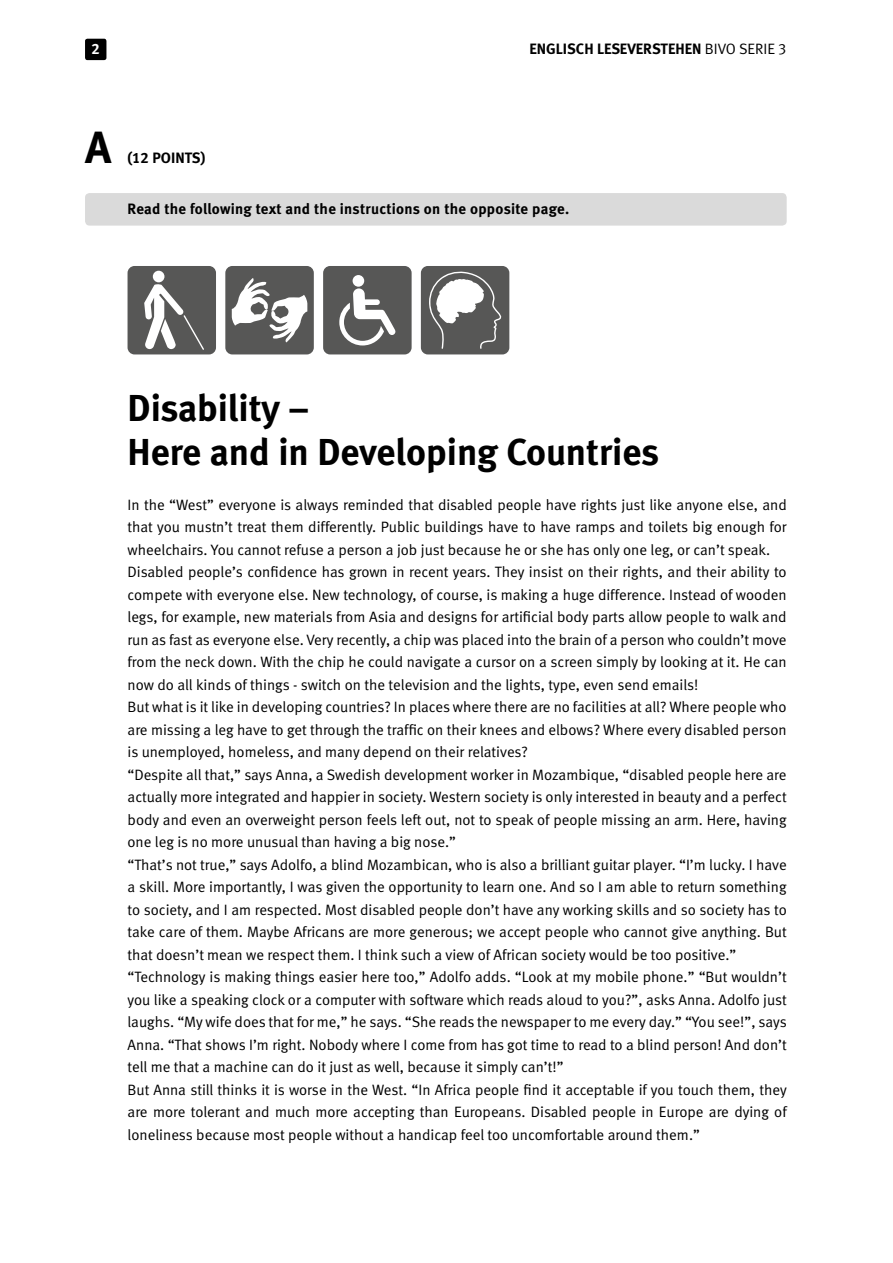
<style>
.page{position:relative;width:893px;height:1263px;background:#fff}
.page>*{position:absolute;margin:0;border:0;box-sizing:border-box;transform-origin:0 0}
.Titel_03{font:45px "Meta Bold LF";color:#000}
.Titel_03-2{font:37.5px/43.5px "Meta Bold LF";color:#000}
.Grundtext{font:15px/22.5px "Meta Normal LF";color:#000;text-align:justify}
.Titel_03-3{font:15px "Meta Bold LF";letter-spacing:.01em;color:#000}
.t1{font:15px "Meta Bold LF";color:#fff}
.s1{font-family:"Meta Normal LF"}
</style>
<div class="page">
<div style="left:85px;top:39px;width:21px;height:21px;background:#000;border-radius:2px"></div>
<div style="left:85px;top:193px;width:702px;height:33px;background:#dadada;border-radius:4px"></div>
<svg style="left:321px;top:264px;width:93px;height:93px"></svg>
<div style="left:323px;top:266px;width:89px;height:88px;background:#575756;border-radius:7px"></div>
<div style="left:353px;top:275px;width:11px;height:12px;background:#fff;border-radius:50%"></div>
<svg style="left:339px;top:288px;width:56px;height:57px"></svg>
<svg style="left:223px;top:264px;width:93px;height:93px"></svg>
<div style="left:225px;top:266px;width:89px;height:88px;background:#575756;border-radius:7px"></div>
<svg style="left:232px;top:278px;width:75px;height:65px"></svg>
<svg style="left:125px;top:264px;width:93px;height:93px"></svg>
<div style="left:128px;top:266px;width:88px;height:88px;background:#575756;border-radius:7px"></div>
<div style="left:153px;top:271px;width:11px;height:11px;background:#fff;border-radius:50%"></div>
<svg style="left:144px;top:284px;width:60px;height:66px"></svg>
<svg style="left:419px;top:264px;width:93px;height:93px"></svg>
<div style="left:421px;top:266px;width:88px;height:88px;background:#575756;border-radius:7px"></div>
<svg style="left:429px;top:271px;width:73px;height:78px"></svg>
<p class="t1" style="left:91px;top:40px;width:10px">2</p>
<p class="Titel_03-3" style="left:529px;top:40px;width:259px">ENGLISCH LESEVERSTEHEN <span class="s1">BIVO SERIE 3</span></p>
<p class="Titel_03" style="left:85px;top:120px;width:28px">A</p>
<p class="Titel_03-3" style="left:128px;top:148px;width:79px">(12 POINTS)</p>
<p class="Titel_03-3" style="left:128px;top:200px;width:443px">Read the following text and the instructions on the opposite page.</p>
<p class="Titel_03-2" style="left:128px;top:386px;width:533px">Disability –<br>Here and in Developing Countries</p>
<p class="Grundtext" style="left:128px;top:493px;width:661px">In the “West” everyone is always reminded that disabled people have rights just like anyone else, and that you mustn’t treat them differently. Public buildings have to have ramps and toilets big enough for wheelchairs. You cannot refuse a person a job just because he or she has only one leg, or can’t speak.</p>
<p class="Grundtext" style="left:128px;top:561px;width:661px">Disabled people’s confidence has grown in recent years. They insist on their rights, and their ability to compete with everyone else. New technology, of course, is making a huge difference. Instead of wooden legs, for example, new materials from Asia and designs for artificial body parts allow people to walk and run as fast as everyone else. Very recently, a chip was placed into the brain of a person who couldn’t move from the neck down. With the chip he could navigate a cursor on a screen simply by looking at it. He can now do all kinds of things - switch on the television and the lights, type, even send emails!</p>
<p class="Grundtext" style="left:128px;top:696px;width:661px">But what is it like in developing countries? In places where there are no facilities at all? Where people who are missing a leg have to get through the traffic on their knees and elbows? Where every disabled person is unemployed, homeless, and many depend on their relatives?</p>
<p class="Grundtext" style="left:128px;top:763px;width:661px">“Despite all that,” says Anna, a Swedish development worker in Mozambique, “disabled people here are actually more integrated and happier in society. Western society is only interested in beauty and a perfect body and even an overweight person feels left out, not to speak of people missing an arm. Here, having one leg is no more unusual than having a big nose.”</p>
<p class="Grundtext" style="left:128px;top:853px;width:661px">“That’s not true,” says Adolfo, a blind Mozambican, who is also a brilliant guitar player. “I’m lucky. I have a skill. More importantly, I was given the opportunity to learn one. And so I am able to return something to society, and I am respected. Most disabled people don’t have any working skills and so society has to take care of them. Maybe Africans are more generous; we accept people who cannot give anything. But that doesn’t mean we respect them. I think such a view of African society would be too positive.”</p>
<p class="Grundtext" style="left:128px;top:966px;width:661px">“Technology is making things easier here too,” Adolfo adds. “Look at my mobile phone.” “But wouldn’t you like a speaking clock or a computer with software which reads aloud to you?”, asks Anna. Adolfo just laughs. “My wife does that for me,” he says. “She reads the newspaper to me every day.” “You see!”, says Anna. “That shows I’m right. Nobody where I come from has got time to read to a blind person! And don’t tell me that a machine can do it just as well, because it simply can’t!”</p>
<p class="Grundtext" style="left:128px;top:1078px;width:661px">But Anna still thinks it is worse in the West. “In Africa people find it acceptable if you touch them, they are more tolerant and much more accepting than Europeans. Disabled people in Europe are dying of loneliness because most people without a handicap feel too uncomfortable around them.”</p>
</div>
